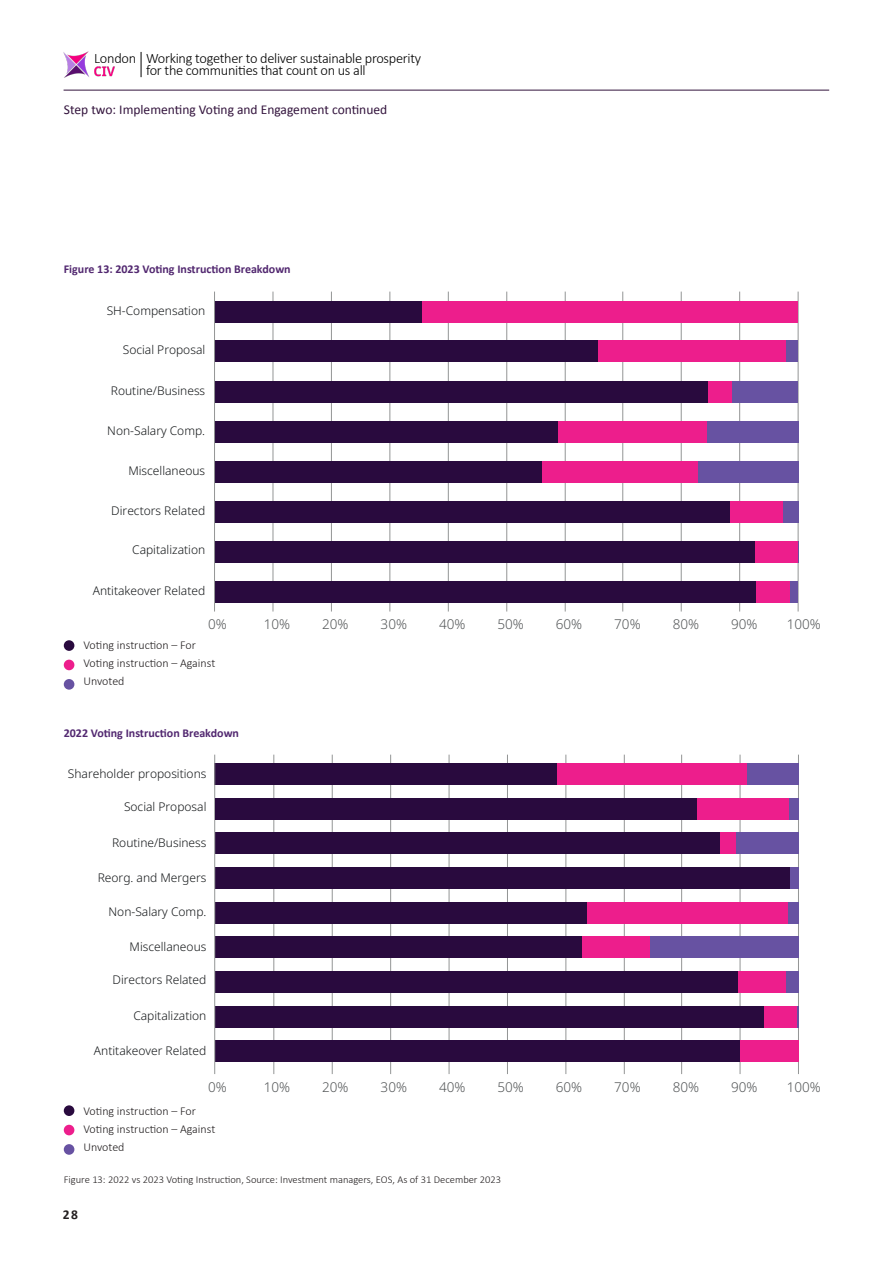
<style>
.page{position:relative;width:893px;height:1263px;background:#fff}
.page>*{position:absolute;margin:0;border:0;box-sizing:border-box;transform-origin:0 0}
.t1{font:300 14.4px/12.6px "Calibri";letter-spacing:-.02em;color:#000;text-align:center}
.t2{font:300 13.5px "Noto Sans";color:#515455}
.Main_page_continued{font:13.5px "Calibri";color:#33143d}
.t3{font:700 13.5px "Calibri";color:#231f20}
.t4{font:300 12px "Noto Sans";color:#111416}
.Body_space{font:300 12px "Calibri";color:#231f20}
.Figure_heading{font:700 12px "Calibri";color:#522870}
.Source{font:300 10.5px "Calibri";color:#231f20}
</style>
<div class="page">
<hr style="left:892px;top:0;width:1px;height:737px;background:#edefed">
<img style="left:64px;top:51px;width:25px;height:26px">
<img style="left:94px;top:66px;width:21px;height:11px">
<svg style="left:141px;top:52px;width:1px;height:25px"></svg>
<hr style="left:64px;top:90px;width:765px;height:1px;background:#33143d">
<hr style="left:798px;top:292px;width:1px;height:319px;background:#939595">
<hr style="left:739px;top:292px;width:1px;height:319px;background:#939595">
<hr style="left:681px;top:292px;width:1px;height:319px;background:#939595">
<hr style="left:622px;top:292px;width:1px;height:319px;background:#939595">
<hr style="left:565px;top:292px;width:1px;height:319px;background:#939595">
<hr style="left:506px;top:292px;width:1px;height:319px;background:#939595">
<hr style="left:448px;top:292px;width:1px;height:319px;background:#939595">
<hr style="left:389px;top:292px;width:1px;height:319px;background:#939595">
<hr style="left:331px;top:292px;width:1px;height:319px;background:#939595">
<hr style="left:273px;top:292px;width:1px;height:319px;background:#939595">
<div style="left:215px;top:301px;width:208px;height:22px;background:#290a3e"></div>
<div style="left:215px;top:341px;width:383px;height:21px;background:#290a3e"></div>
<div style="left:215px;top:382px;width:493px;height:21px;background:#290a3e"></div>
<div style="left:215px;top:421px;width:343px;height:21px;background:#290a3e"></div>
<div style="left:215px;top:461px;width:327px;height:22px;background:#290a3e"></div>
<div style="left:215px;top:501px;width:516px;height:22px;background:#290a3e"></div>
<div style="left:215px;top:541px;width:541px;height:21px;background:#290a3e"></div>
<div style="left:215px;top:581px;width:541px;height:21px;background:#290a3e"></div>
<div style="left:423px;top:301px;width:375px;height:22px;background:#ed1e8c"></div>
<div style="left:598px;top:341px;width:189px;height:21px;background:#ed1e8c"></div>
<div style="left:708px;top:382px;width:25px;height:21px;background:#ed1e8c"></div>
<div style="left:558px;top:421px;width:149px;height:21px;background:#ed1e8c"></div>
<div style="left:542px;top:461px;width:156px;height:22px;background:#ed1e8c"></div>
<div style="left:731px;top:501px;width:52px;height:22px;background:#ed1e8c"></div>
<div style="left:756px;top:541px;width:42px;height:21px;background:#ed1e8c"></div>
<div style="left:756px;top:581px;width:34px;height:21px;background:#ed1e8c"></div>
<div style="left:787px;top:341px;width:11px;height:21px;background:#6752a2"></div>
<div style="left:733px;top:382px;width:65px;height:21px;background:#6752a2"></div>
<div style="left:707px;top:421px;width:91px;height:21px;background:#6752a2"></div>
<div style="left:698px;top:461px;width:100px;height:22px;background:#6752a2"></div>
<div style="left:783px;top:501px;width:15px;height:22px;background:#6752a2"></div>
<svg style="left:798px;top:541px;width:1px;height:21px"></svg>
<div style="left:790px;top:581px;width:8px;height:21px;background:#6752a2"></div>
<hr style="left:214px;top:292px;width:1px;height:319px;background:#939595">
<div style="left:64px;top:640px;width:10px;height:11px;background:#290a3e;border-radius:50%"></div>
<div style="left:64px;top:660px;width:10px;height:10px;background:#ed1e8c;border-radius:50%"></div>
<div style="left:64px;top:679px;width:10px;height:11px;background:#6752a2;border-radius:50%"></div>
<hr style="left:273px;top:755px;width:1px;height:319px;background:#939595">
<hr style="left:332px;top:755px;width:1px;height:319px;background:#939595">
<hr style="left:390px;top:755px;width:1px;height:319px;background:#939595">
<hr style="left:449px;top:755px;width:1px;height:319px;background:#939595">
<hr style="left:507px;top:755px;width:1px;height:319px;background:#939595">
<hr style="left:565px;top:755px;width:1px;height:319px;background:#939595">
<hr style="left:624px;top:755px;width:1px;height:319px;background:#939595">
<hr style="left:681px;top:755px;width:1px;height:319px;background:#939595">
<hr style="left:740px;top:755px;width:1px;height:319px;background:#939595">
<hr style="left:798px;top:755px;width:1px;height:319px;background:#939595">
<div style="left:215px;top:763px;width:353px;height:22px;background:#290a3e"></div>
<div style="left:557px;top:763px;width:193px;height:22px;background:#ed1e8c"></div>
<div style="left:747px;top:763px;width:52px;height:22px;background:#6752a2"></div>
<div style="left:215px;top:1041px;width:541px;height:21px;background:#290a3e"></div>
<div style="left:740px;top:1041px;width:59px;height:21px;background:#ed1e8c"></div>
<div style="left:215px;top:1006px;width:555px;height:21px;background:#290a3e"></div>
<div style="left:764px;top:1006px;width:34px;height:21px;background:#ed1e8c"></div>
<hr style="left:797px;top:1006px;width:2px;height:21px;background:#6752a2">
<div style="left:215px;top:971px;width:535px;height:22px;background:#290a3e"></div>
<div style="left:738px;top:971px;width:56px;height:22px;background:#ed1e8c"></div>
<div style="left:786px;top:971px;width:13px;height:22px;background:#6752a2"></div>
<div style="left:215px;top:937px;width:389px;height:21px;background:#290a3e"></div>
<div style="left:582px;top:937px;width:74px;height:21px;background:#ed1e8c"></div>
<div style="left:650px;top:937px;width:149px;height:21px;background:#6752a2"></div>
<div style="left:215px;top:902px;width:384px;height:21px;background:#290a3e"></div>
<div style="left:587px;top:902px;width:205px;height:21px;background:#ed1e8c"></div>
<div style="left:789px;top:902px;width:10px;height:21px;background:#6752a2"></div>
<div style="left:215px;top:867px;width:578px;height:22px;background:#290a3e"></div>
<div style="left:791px;top:867px;width:8px;height:22px;background:#6752a2"></div>
<div style="left:215px;top:833px;width:517px;height:21px;background:#290a3e"></div>
<div style="left:720px;top:833px;width:21px;height:21px;background:#ed1e8c"></div>
<div style="left:737px;top:833px;width:62px;height:21px;background:#6752a2"></div>
<hr style="left:214px;top:755px;width:1px;height:319px;background:#939595">
<div style="left:215px;top:798px;width:487px;height:21px;background:#290a3e"></div>
<div style="left:697px;top:798px;width:98px;height:21px;background:#ed1e8c"></div>
<div style="left:790px;top:798px;width:9px;height:21px;background:#6752a2"></div>
<div style="left:64px;top:1105px;width:10px;height:11px;background:#290a3e;border-radius:50%"></div>
<div style="left:64px;top:1125px;width:10px;height:10px;background:#ed1e8c;border-radius:50%"></div>
<div style="left:64px;top:1144px;width:10px;height:11px;background:#6752a2;border-radius:50%"></div>
<p class="t1" style="left:94px;top:51px;width:328px">London Working together to deliver sustainable prosperity for the communities that count on us all</p>
<p class="Main_page_continued" style="left:64px;top:100px;width:325px">Step two: Implementing Voting and Engagement continued</p>
<p class="Figure_heading" style="left:64px;top:260px;width:228px">Figure 13: 2023 Voting Instruction Breakdown</p>
<p class="t4" style="left:107px;top:302px;width:100px">SH-Compensation</p>
<p class="t4" style="left:123px;top:341px;width:84px">Social Proposal</p>
<p class="t4" style="left:111px;top:382px;width:96px">Routine/Business</p>
<p class="t4" style="left:107px;top:422px;width:99px">Non-Salary Comp.</p>
<p class="t4" style="left:128px;top:462px;width:78px">Miscellaneous</p>
<p class="t4" style="left:111px;top:502px;width:95px">Directors Related</p>
<p class="t4" style="left:132px;top:542px;width:75px">Capitalization</p>
<p class="t4" style="left:93px;top:582px;width:114px">Antitakeover Related</p>
<p class="t2" style="left:208px;top:615px;width:20px">0%</p>
<p class="t2" style="left:264px;top:615px;width:28px">10%</p>
<p class="t2" style="left:322px;top:615px;width:28px">20%</p>
<p class="t2" style="left:381px;top:615px;width:28px">30%</p>
<p class="t2" style="left:439px;top:615px;width:28px">40%</p>
<p class="t2" style="left:497px;top:615px;width:28px">50%</p>
<p class="t2" style="left:556px;top:615px;width:28px">60%</p>
<p class="t2" style="left:614px;top:615px;width:28px">70%</p>
<p class="t2" style="left:673px;top:615px;width:28px">80%</p>
<p class="t2" style="left:731px;top:615px;width:28px">90%</p>
<p class="t2" style="left:787px;top:615px;width:36px">100%</p>
<p class="Body_space" style="left:83px;top:637px;width:114px">Voting instruction – For</p>
<p class="Body_space" style="left:83px;top:655px;width:133px">Voting instruction – Against</p>
<p class="Body_space" style="left:83px;top:673px;width:43px">Unvoted</p>
<p class="Figure_heading" style="left:64px;top:724px;width:177px">2022 Voting Instruction Breakdown</p>
<p class="t4" style="left:68px;top:765px;width:140px">Shareholder propositions</p>
<p class="t4" style="left:124px;top:798px;width:84px">Social Proposal</p>
<p class="t4" style="left:112px;top:834px;width:96px">Routine/Business</p>
<p class="t4" style="left:98px;top:869px;width:110px">Reorg. and Mergers</p>
<p class="t4" style="left:109px;top:904px;width:99px">Non-Salary Comp.</p>
<p class="t4" style="left:130px;top:938px;width:78px">Miscellaneous</p>
<p class="t4" style="left:113px;top:971px;width:95px">Directors Related</p>
<p class="t4" style="left:133px;top:1007px;width:75px">Capitalization</p>
<p class="t4" style="left:94px;top:1042px;width:114px">Antitakeover Related</p>
<p class="t2" style="left:208px;top:1078px;width:20px">0%</p>
<p class="t2" style="left:264px;top:1078px;width:28px">10%</p>
<p class="t2" style="left:322px;top:1078px;width:28px">20%</p>
<p class="t2" style="left:381px;top:1078px;width:28px">30%</p>
<p class="t2" style="left:439px;top:1078px;width:28px">40%</p>
<p class="t2" style="left:497px;top:1078px;width:28px">50%</p>
<p class="t2" style="left:556px;top:1078px;width:28px">60%</p>
<p class="t2" style="left:614px;top:1078px;width:28px">70%</p>
<p class="t2" style="left:673px;top:1078px;width:28px">80%</p>
<p class="t2" style="left:731px;top:1078px;width:28px">90%</p>
<p class="t2" style="left:787px;top:1078px;width:36px">100%</p>
<p class="Body_space" style="left:83px;top:1104px;width:114px">Voting instruction – For</p>
<p class="Body_space" style="left:83px;top:1122px;width:133px">Voting instruction – Against</p>
<p class="Body_space" style="left:83px;top:1140px;width:43px">Unvoted</p>
<p class="Source" style="left:64px;top:1172px;width:439px">Figure 13: 2022 vs 2023 Voting Instruction, Source: Investment managers, EOS, As of 31 December 2023</p>
<p class="t3" style="left:63px;top:1205px;width:17px">28</p>
</div>
